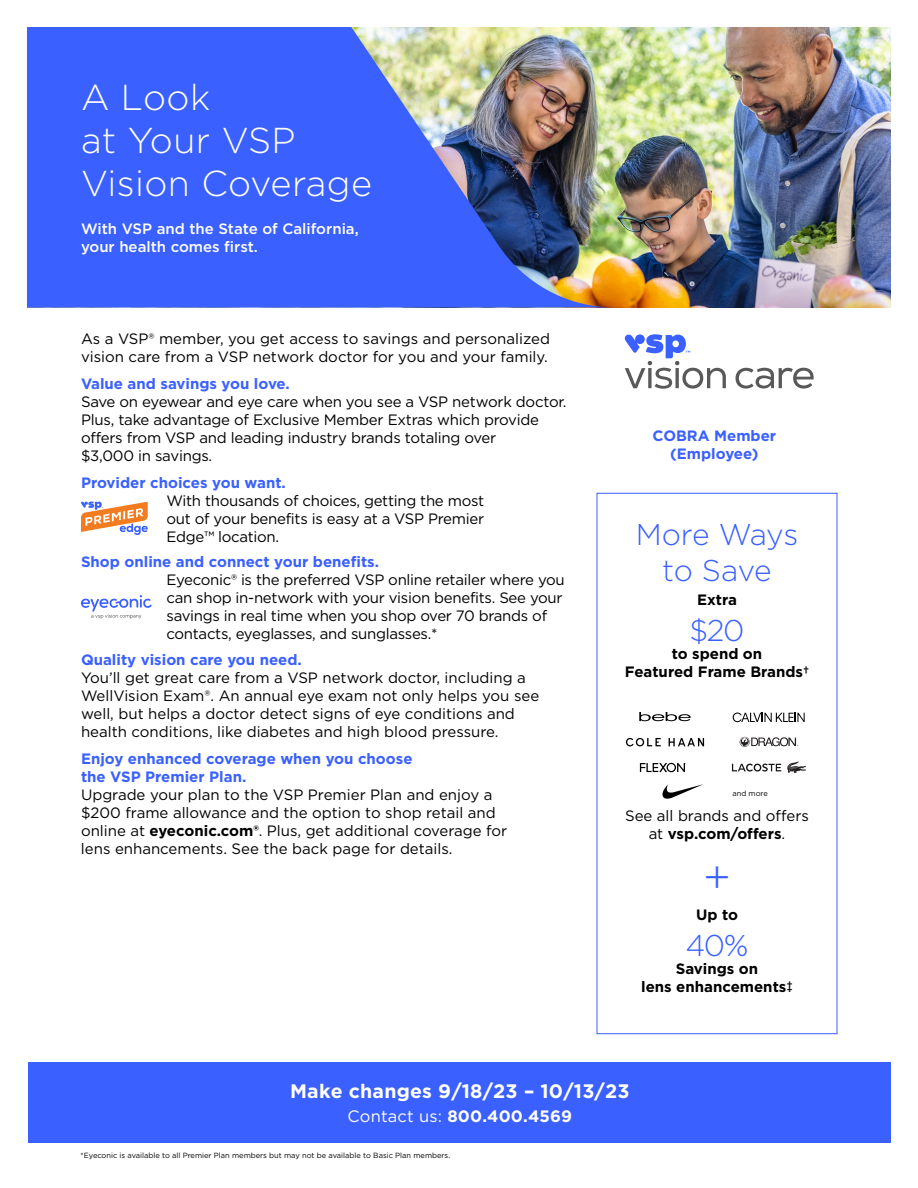
<style>
.page{position:relative;width:918px;height:1188px;background:#fff}
.page>*{position:absolute;margin:0;border:0;box-sizing:border-box;transform-origin:0 0}
.t1{font:300 45px "Gotham";color:#3a60ff}
.t2{font:300 36px/43.5px "Gotham";letter-spacing:.01em;color:#fff}
.t3{font:300 30px/36px "Gotham";letter-spacing:-.02em;color:#3a60ff;text-align:center}
.t4{font:700 19.5px "Gotham";letter-spacing:.01em;color:#fff}
.t5{font:700 16.5px "Gotham";letter-spacing:.01em;color:#fff}
.t6{font:15px/18px "Gotham";letter-spacing:-.015em;color:#000}
.t7{font:700 15px/18px "Gotham";color:#3a60ff}
.t8{font:700 15px/18px "Gotham";color:#000;text-align:center}
.t9{font:500 15px/18px "Gotham";color:#fff}
.t10{font:7.5px "Gotham";color:#000}
.s1{font-weight:700}
.s2{font-weight:400}
</style>
<div class="page">
<div style="left:29px;top:1062px;width:862px;height:81px;background:#3a60ff"></div>
<img style="left:615px;top:27px;width:275px;height:281px">
<svg style="left:625px;top:334px;width:189px;height:54px"></svg>
<img style="left:27px;top:27px;width:588px;height:281px">
<svg style="left:81px;top:595px;width:71px;height:24px"></svg>
<svg style="left:81px;top:502px;width:67px;height:33px"></svg>
<div style="left:597px;top:493px;width:240px;height:541px;border:1px solid #3a60ff"></div>
<svg style="left:626px;top:738px;width:78px;height:8px"></svg>
<svg style="left:733px;top:713px;width:72px;height:9px"></svg>
<svg style="left:639px;top:712px;width:52px;height:9px"></svg>
<svg style="left:662px;top:784px;width:41px;height:15px"></svg>
<svg style="left:640px;top:763px;width:46px;height:10px"></svg>
<svg style="left:732px;top:764px;width:49px;height:8px"></svg>
<svg style="left:787px;top:761px;width:19px;height:12px"></svg>
<svg style="left:740px;top:737px;width:58px;height:10px"></svg>
<h1 class="t2" style="left:81px;top:74px;width:293px">A Look<br>at Your VSP<br>Vision Coverage</h1>
<p class="t9" style="left:81px;top:220px;width:279px">With VSP and the State of California, your health comes first.</p>
<p class="t6" style="left:81px;top:329px;width:470px">As a VSP® member, you get access to savings and personalized vision care from a VSP network doctor for you and your family.</p>
<h2 class="t7" style="left:81px;top:374px;width:210px">Value and savings you love.</h2>
<p class="t6" style="left:81px;top:392px;width:487px">Save on eyewear and eye care when you see a VSP network doctor.<br>Plus, take advantage of Exclusive Member Extras which provide offers from VSP and leading industry brands totaling over<br>$3,000 in savings.</p>
<h2 class="t7" style="left:81px;top:473px;width:206px">Provider choices you want.</h2>
<p class="t6" style="left:166px;top:491px;width:319px;text-align:justify">With thousands of choices, getting the most out of your benefits is easy at a VSP Premier Edge™ location.</p>
<h2 class="t7" style="left:81px;top:553px;width:300px">Shop online and connect your benefits.</h2>
<p class="t6" style="left:166px;top:570px;width:400px">Eyeconic® is the preferred VSP online retailer where you can shop in-network with your vision benefits. See your savings in real time when you shop over 70 brands of contacts, eyeglasses, and sunglasses.*</p>
<h2 class="t7" style="left:81px;top:650px;width:222px">Quality vision care you need.</h2>
<p class="t6" style="left:81px;top:668px;width:460px">You’ll get great care from a VSP network doctor, including a WellVision Exam®. An annual eye exam not only helps you see well, but helps a doctor detect signs of eye conditions and health conditions, like diabetes and high blood pressure.</p>
<h2 class="t7" style="left:81px;top:749px;width:333px">Enjoy enhanced coverage when you choose the VSP Premier Plan.</h2>
<p class="t6" style="left:81px;top:785px;width:428px">Upgrade your plan to the VSP Premier Plan and enjoy a $200 frame allowance and the option to shop retail and online at <span class="s1">eyeconic.com®</span>. Plus, get additional coverage for lens enhancements. See the back page for details.</p>
<h2 class="t7" style="left:653px;top:427px;width:125px;text-align:center">COBRA Member (Employee)</h2>
<h3 class="t3" style="left:636px;top:515px;width:164px">More Ways to Save</h3>
<p class="t8" style="left:697px;top:590px;width:41px">Extra</p>
<p class="t3" style="left:690px;top:611px;width:56px">$20</p>
<p class="t8" style="left:625px;top:644px;width:186px">to spend on<br>Featured Frame Brands†</p>
<p class="t10" style="left:732px;top:788px;width:37px">and more</p>
<p class="t6" style="left:625px;top:806px;width:185px;text-align:center">See all brands and offers at <span class="s1">vsp.com/offers</span>.</p>
<p class="t1" style="left:703px;top:848px;width:29px">+</p>
<p class="t8" style="left:696px;top:905px;width:43px">Up to</p>
<p class="t3" style="left:686px;top:926px;width:64px">40%</p>
<p class="t8" style="left:641px;top:959px;width:153px">Savings on<br>lens enhancements‡</p>
<p class="t4" style="left:290px;top:1078px;width:341px">Make changes 9/18/23 – 10/13/23</p>
<p class="t5" style="left:348px;top:1105px;width:226px"><span class="s2">Contact us:</span> 800.400.4569</p>
<p class="t10" style="left:81px;top:1151px;width:371px">*Eyeconic is available to all Premier Plan members but may not be available to Basic Plan members.</p>
</div>
